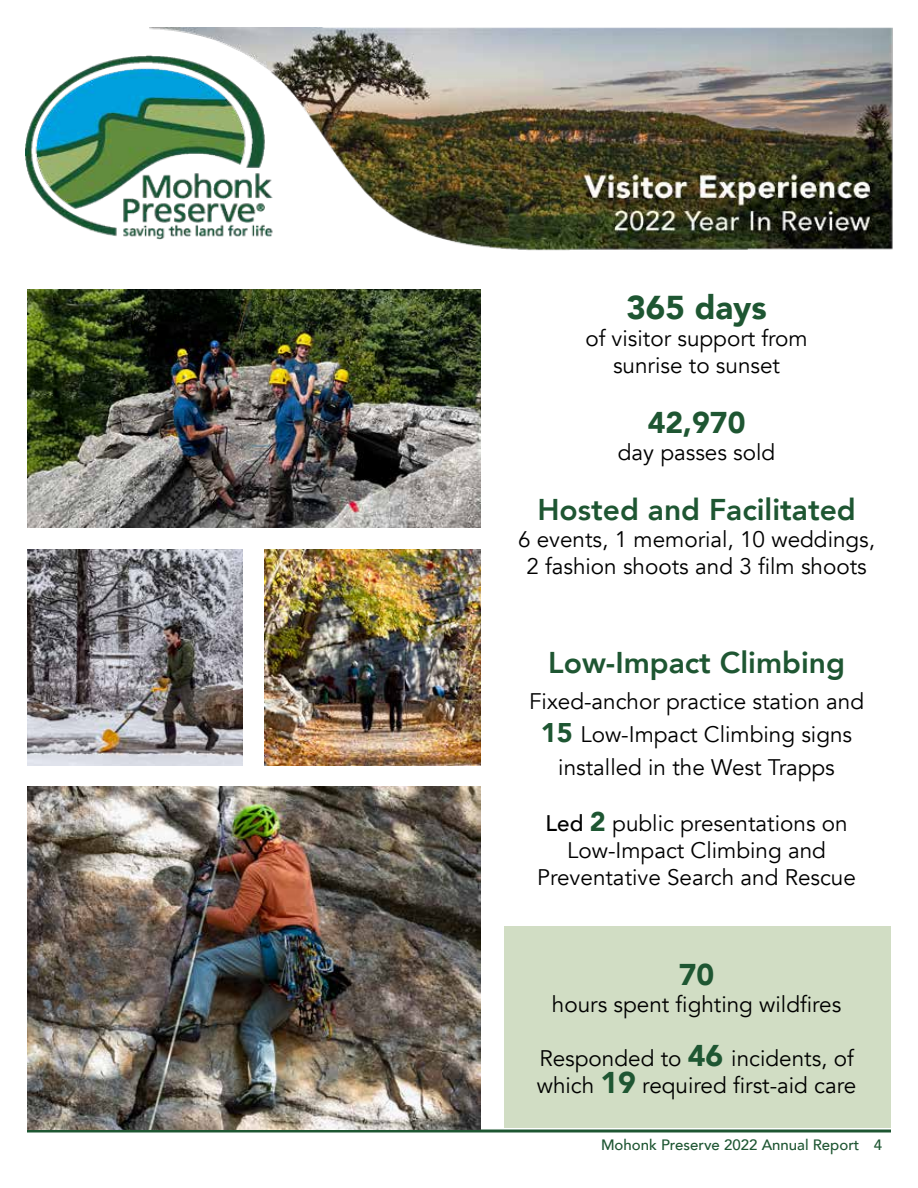
<style>
.page{position:relative;width:918px;height:1188px;background:#fff}
.page>*{position:absolute;margin:0;border:0;box-sizing:border-box;transform-origin:0 0}
.t1{font:900 33px "Avenir";color:#1e5632}
.t2{font:800 30px "Avenir";color:#1e5632}
.t3{font:900 30px "Avenir";color:#1e5632}
.t4{font:22.5px/27px "Avenir";color:#000;text-align:center}
.t5{font:500 15px "Avenir";color:#1e5632}
.s1{font-weight:900;font-size:27px;color:#1e5632}
.s2{font-weight:500}
.s3{font-weight:900;font-size:30px;color:#1e5632}
</style>
<div class="page">
<div style="left:504px;top:927px;width:387px;height:201px;background:#d1ddc4"></div>
<img style="left:26px;top:27px;width:867px;height:224px">
<hr style="left:27px;top:1130px;width:864px;height:2px;background:#1e5632">
<img style="left:27px;top:787px;width:454px;height:343px">
<img style="left:27px;top:289px;width:454px;height:238px">
<img style="left:27px;top:549px;width:216px;height:216px">
<img style="left:265px;top:549px;width:216px;height:216px">
<h1 class="t1" style="left:626px;top:280px;width:142px">365 days</h1>
<p class="t4" style="left:585px;top:326px;width:224px">of visitor support from sunrise to sunset</p>
<h2 class="t3" style="left:648px;top:397px;width:99px">42,970</h2>
<p class="t4" style="left:618px;top:440px;width:159px">day passes sold</p>
<h2 class="t2" style="left:537px;top:487px;width:320px">Hosted and Facilitated</h2>
<p class="t4" style="left:518px;top:527px;width:359px">6 events, 1 memorial, 10 weddings,<br>2 fashion shoots and 3 film shoots</p>
<h2 class="t2" style="left:548px;top:639px;width:298px">Low-Impact Climbing</h2>
<p class="t4" style="left:529px;top:686px;width:336px;line-height:32.7px">Fixed-anchor practice station and<br><span class="s1">15</span> Low-Impact Climbing signs installed in the West Trapps</p>
<p class="t4" style="left:537px;top:810px;width:320px"><span class="s2">Led</span> <span class="s1">2</span> public presentations on<br>Low-Impact Climbing and<br>Preventative Search and Rescue</p>
<h2 class="t3" style="left:679px;top:949px;width:37px">70</h2>
<p class="t4" style="left:552px;top:991px;width:291px">hours spent fighting wildfires</p>
<p class="t4" style="left:537px;top:1045px;width:321px;text-align:left">Responded to <span class="s3">46</span> incidents, of which <span class="s3">19</span> required first-aid care</p>
<p class="t5" style="left:601px;top:1132px;width:283px">Mohonk Preserve 2022 Annual Report 4</p>
</div>
